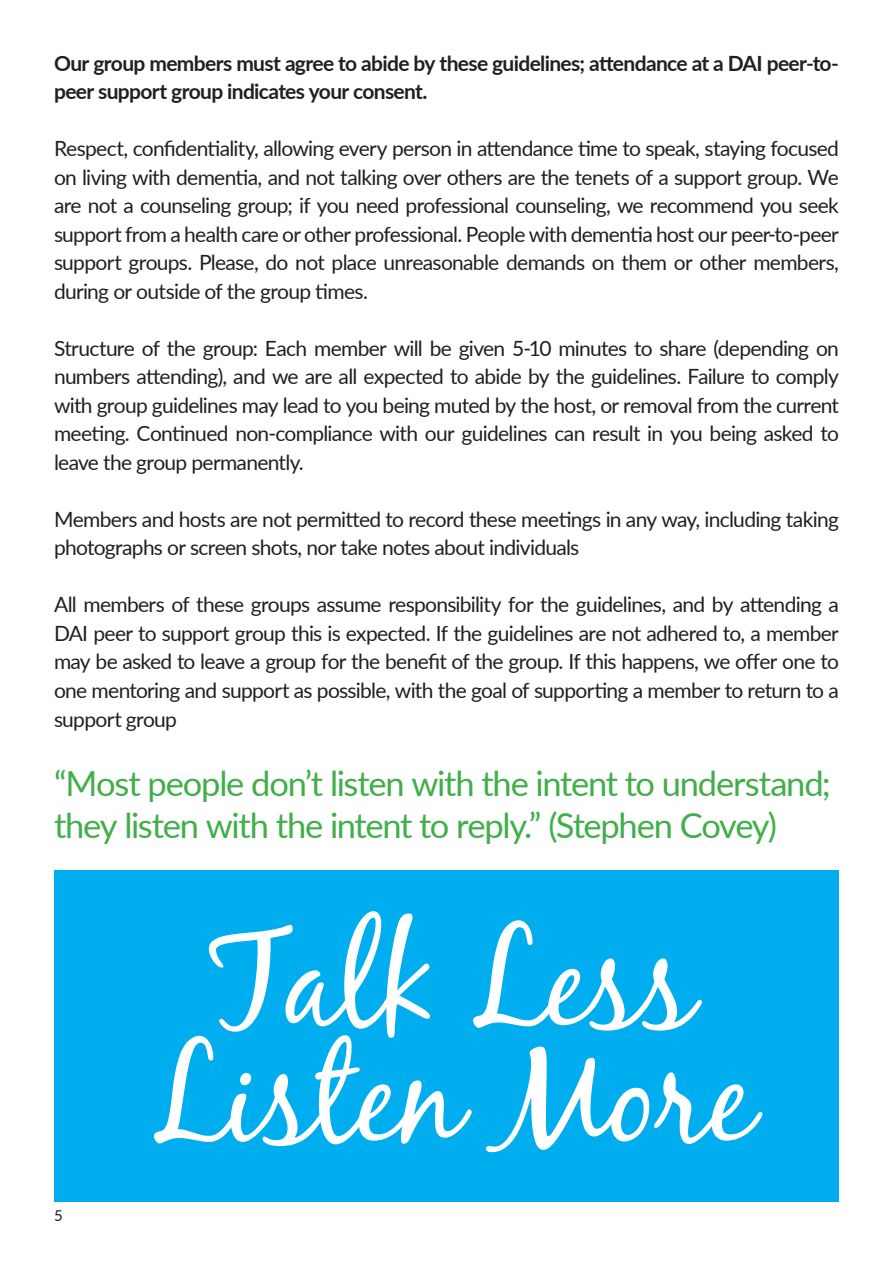
<style>
.page{position:relative;width:893px;height:1263px;background:#fff}
.page>*{position:absolute;margin:0;border:0;box-sizing:border-box;transform-origin:0 0}
.t1{font:135px "Black Jack";color:#fff}
.t2{font:34.5px/41.4px "Lato";letter-spacing:-.035em;color:#40ae49}
.t3{font:21px/28.5px "Lato";letter-spacing:-.035em;color:#231f20;text-align:justify}
.t4{font:700 21px/28.5px "Lato";letter-spacing:-.03em;color:#231f20}
.t5{font:15px "Lato";color:#231f20}
</style>
<div class="page">
<div style="left:54px;top:870px;width:785px;height:331px;background:#00aeef"></div>
<p class="t4" style="left:54px;top:48px;width:786px">Our group members must agree to abide by these guidelines; attendance at a DAI peer-to&shy;peer support group indicates your consent.</p>
<p class="t3" style="left:54px;top:134px;width:786px">Respect, confidentiality, allowing every person in attendance time to speak, staying focused on living with dementia, and not talking over others are the tenets of a support group. We are not a counseling group; if you need professional counseling, we recommend you seek support from a health care or other professional. People with dementia host our peer-to-peer support groups. Please, do not place unreasonable demands on them or other members, during or outside of the group times.</p>
<p class="t3" style="left:54px;top:333px;width:787px">Structure of the group: Each member will be given 5-10 minutes to share (depending on numbers attending), and we are all expected to abide by the guidelines. Failure to comply with group guidelines may lead to you being muted by the host, or removal from the current meeting. Continued non-compliance with our guidelines can result in you being asked to leave the group permanently.</p>
<p class="t3" style="left:54px;top:504px;width:786px">Members and hosts are not permitted to record these meetings in any way, including taking photographs or screen shots, nor take notes about individuals</p>
<p class="t3" style="left:54px;top:590px;width:786px">All members of these groups assume responsibility for the guidelines, and by attending a DAI peer to support group this is expected. If the guidelines are not adhered to, a member may be asked to leave a group for the benefit of the group. If this happens, we offer one to one mentoring and support as possible, with the goal of supporting a member to return to a support group</p>
<p class="t2" style="left:54px;top:762px;width:778px">“Most people don’t listen with the intent to understand; they listen with the intent to reply.” (Stephen Covey)</p>
<p class="t5" style="left:54px;top:1205px;width:10px">5</p>
<p class="t1" style="left:209px;top:898px;width:488px">Talk Less</p>
<p class="t1" style="left:151px;top:1013px;width:605px">Listen More</p>
</div>
